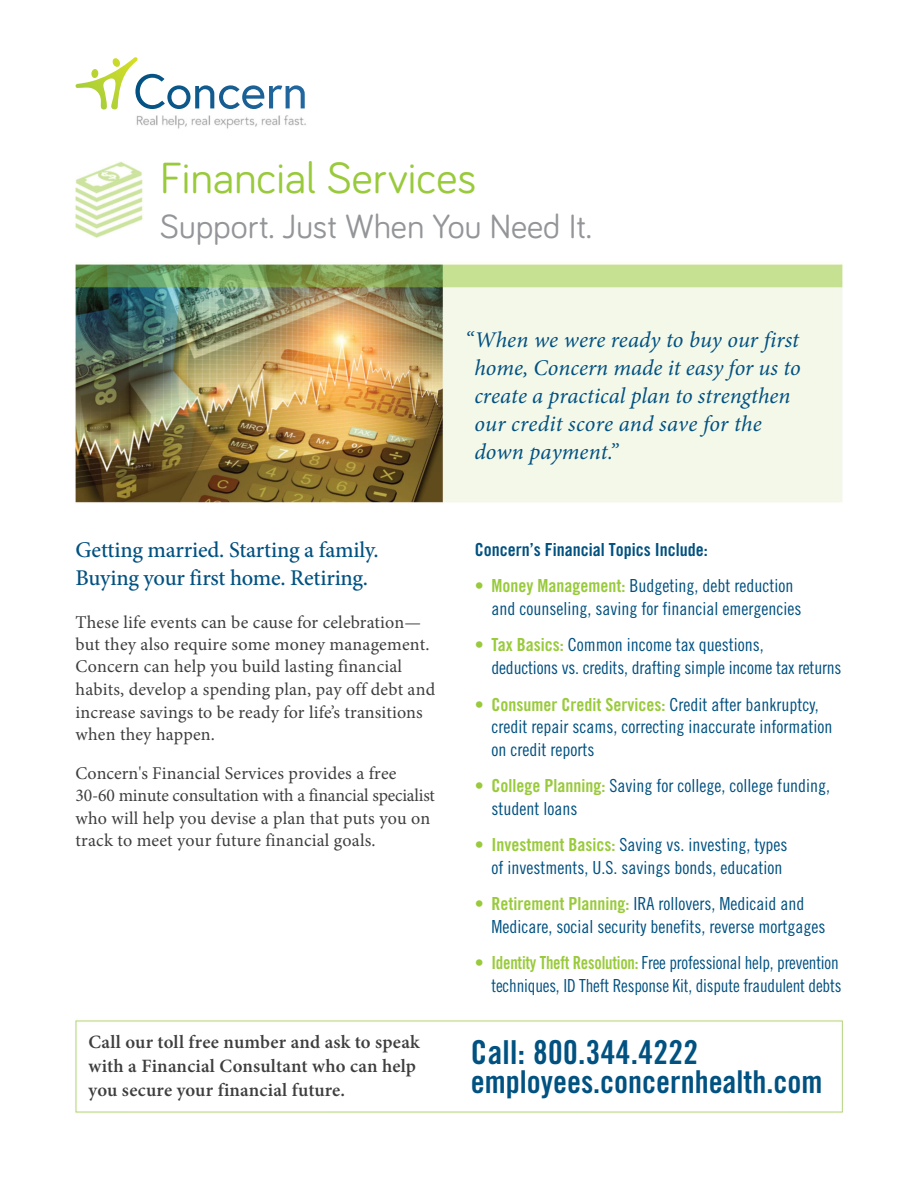
<style>
.page{position:relative;width:918px;height:1188px;background:#fff}
.page>*{position:absolute;margin:0;border:0;box-sizing:border-box;transform-origin:0 0}
.t1{font:45px "Bariol";color:#99ca3b}
.t2{font:34.5px "Bariol";color:#939598}
.t3{font:33px "Trade Gothic Bold Cond Twenty";letter-spacing:.01em;color:#015181}
.t4{font:31.5px "Trade Gothic LT Std Bd Cn 20";color:#015181}
.t5{font:italic 22.5px/28px "Minion Pro";color:#015181}
.t6{font:500 22.5px/28.5px "Minion Pro";letter-spacing:-.01em;color:#015181}
.t7{font:600 18.75px/23.5px "Minion Pro";letter-spacing:.01em;color:#3e3e3f}
.t8{font:18px/22.5px "Trade Gothic Cond Eighteen";color:#015181}
.t9{font:18px/22.5px "Minion Pro";letter-spacing:.01em;color:#3e3e3f}
.t10{font:18px/22.5px "Trade Gothic Cond Eighteen";color:#015181;text-align:right;scale:.96 1}
.t11{font:18px "Trade Gothic Bold Cond Twenty";color:#99ca3b}
.t12{font:18px "Trade Gothic Bold Cond Twenty";color:#015181}
.s1{font-family:"Trade Gothic LT Std Bd Cn 20"}
.s2{font-family:"Trade Gothic Bold Cond Twenty";color:#99ca3b}
.s3{font-family:"Trade Gothic Cond Eighteen";color:#015181}
</style>
<div class="page">
<img style="left:75px;top:85px;width:769px;height:1028px">
<svg style="left:76px;top:57px;width:229px;height:53px"></svg>
<h1 class="t1" style="left:160px;top:148px;width:318px">Financial Services</h1>
<h2 class="t2" style="left:160px;top:203px;width:433px">Support. Just When You Need It.</h2>
<p class="t6" style="left:76px;top:535px;width:304px">Getting married. Starting a family.<br>Buying your first home. Retiring.</p>
<p class="t9" style="left:76px;top:611px;width:361px">These life events can be cause for celebration— but they also require some money management.<br>Concern can help you build lasting financial habits, develop a spending plan, pay off debt and increase savings to be ready for life’s transitions when they happen.</p>
<p class="t9" style="left:76px;top:762px;width:361px">Concern's Financial Services provides a free 30-60 minute consultation with a financial specialist who will help you devise a plan that puts you on track to meet your future financial goals.</p>
<p class="t7" style="left:89px;top:1031px;width:333px">Call our toll free number and ask to speak with a Financial Consultant who can help you secure your financial future.</p>
<p class="t5" style="left:474px;top:325px;width:328px;text-indent:-10px">“When we were ready to buy our first home, Concern made it easy for us to create a practical plan to strengthen our credit score and save for the down payment.”</p>
<p class="t12" style="left:475px;top:539px;width:234px"><span class="s1">Concern</span>’s Financial Topics Include:</p>
<p class="t8" style="left:491px;top:575px;width:311px;text-indent:-17px"><span class="s2">• Money Management:</span> Budgeting, debt reduction and counseling, saving for financial emergencies</p>
<p class="t8" style="left:491px;top:634px;width:352px;text-indent:-16px"><span class="s2">• Tax Basics:</span> Common income tax questions,<br>deductions vs. credits, drafting simple income tax returns</p>
<p class="t11" style="left:475px;top:693px;width:345px">• Consumer Credit Services: <span class="s3">Credit after bankruptcy,</span></p>
<p class="t8" style="left:491px;top:715px;width:342px">credit repair scams, correcting inaccurate information on credit reports</p>
<p class="t8" style="left:491px;top:774px;width:340px;text-indent:-17px"><span class="s2">• College Planning:</span> Saving for college, college funding, student loans</p>
<p class="t8" style="left:475px;top:833px;width:314px;text-align:right"><span class="s2">• Investment Basics:</span> Saving vs. investing, types of investments, U.S. savings bonds, education</p>
<p class="t8" style="left:491px;top:892px;width:335px;text-indent:-17px"><span class="s2">• Retirement Planning:</span> IRA rollovers, Medicaid and<br>Medicare, social security benefits, reverse mortgages</p>
<p class="t10" style="left:475px;top:951px;width:383px"><span class="s2">• Identity Theft Resolution:</span> Free professional help, prevention techniques, ID Theft Response Kit, dispute fraudulent debts</p>
<h3 class="t3" style="left:471px;top:1032px;width:229px">Call: 800.344.4222</h3>
<h3 class="t4" style="left:471px;top:1063px;width:353px">employees.concernhealth.com</h3>
</div>
